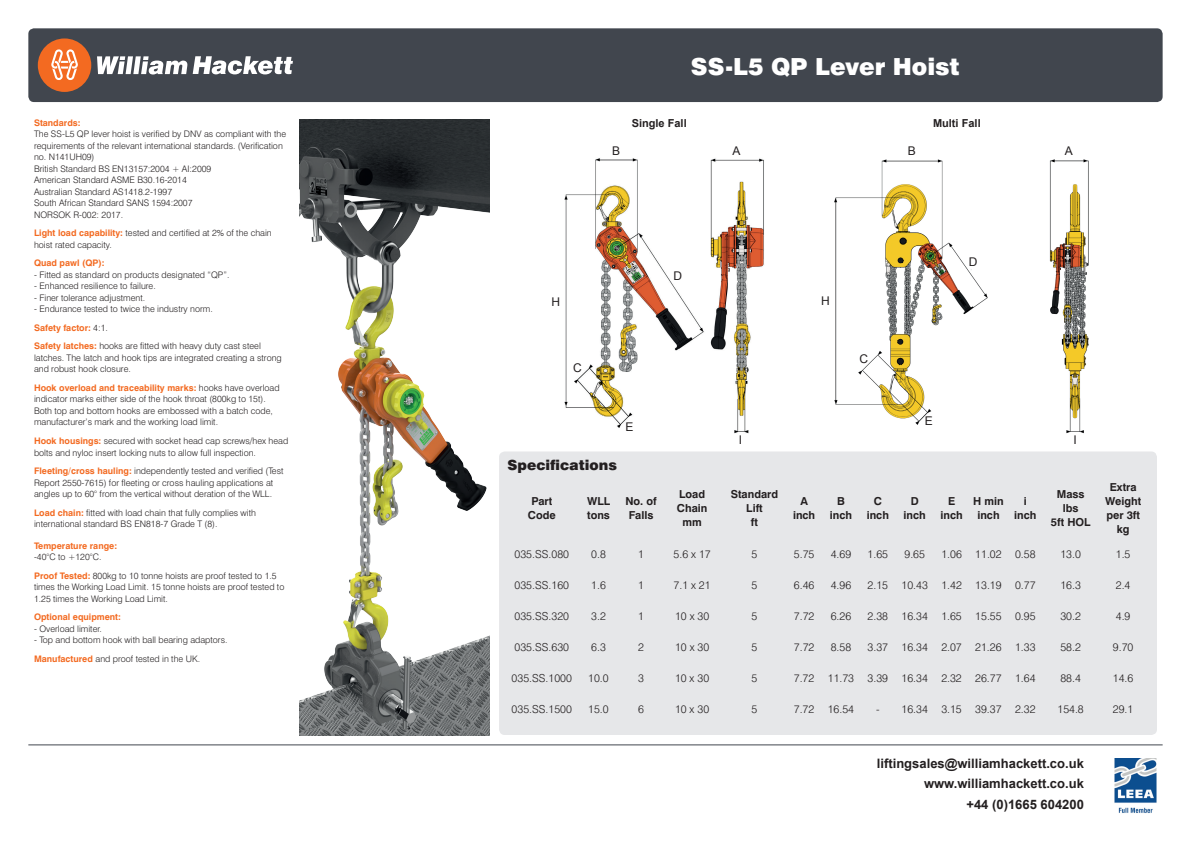
<style>
.page{position:relative;width:1191px;height:842px;background:#fff}
.page>*{position:absolute;margin:0;border:0;box-sizing:border-box;transform-origin:0 0}
.t1{font:900 23.5px "Swiss 721 BT";letter-spacing:-.005em;color:#fff}
.t2{font:900 14px "Swiss 721 BT";color:#231f20}
.t3{font:700 13px/20.6px "Arial";color:#231f20;text-align:right}
.t4{font:12px "Arial";color:#231f20}
.t5{font:300 11px "Swiss 721 BT";color:#231f20}
.t6{font:700 11px/14px "Swiss 721 BT";color:#231f20;text-align:center}
.t7{font:700 11px "Arial";color:#231f20}
.t8{font:300 9px/11.5px "Swiss 721 BT";color:#231f20}
.t9{font:700 9px "Swiss 721 BT";color:#f36a21}
.s1{font-weight:700;color:#f36a21}
</style>
<div class="page">
<div style="left:28px;top:28px;width:1134px;height:74px;background:#41464e;border-radius:6px"></div>
<hr style="left:28px;top:744px;width:1134px;height:1px;background:#41464e">
<img style="left:1114px;top:759px;width:43px;height:54px">
<div style="left:38px;top:38px;width:53px;height:54px;background:#f36a21;border-radius:50%"></div>
<svg style="left:193px;top:56px;width:100px;height:18px"></svg>
<svg style="left:97px;top:56px;width:90px;height:19px"></svg>
<svg style="left:51px;top:49px;width:27px;height:31px"></svg>
<img style="left:299px;top:119px;width:190px;height:616px">
<div style="left:499px;top:451px;width:658px;height:284px;background:#e6e7e9;border-radius:6px"></div>
<img style="left:834px;top:159px;width:255px;height:275px">
<img style="left:564px;top:158px;width:200px;height:276px">
<p class="t9" style="left:34px;top:117px;width:48px">Standards:</p>
<p class="t8" style="left:34px;top:128px;width:254px">The SS-L5 QP lever hoist is verified by DNV as compliant with the requirements of the relevant international standards. (Verification no. N141UH09)<br>British Standard BS EN13157:2004 + AI:2009<br>American Standard ASME B30.16-2014<br>Australian Standard AS1418.2-1997<br>South African Standard SANS 1594:2007<br>NORSOK R-002: 2017.</p>
<p class="t8" style="left:34px;top:227px;width:239px"><span class="s1">Light load capability:</span> tested and certified at 2% of the chain hoist rated capacity.</p>
<p class="t9" style="left:34px;top:258px;width:72px">Quad pawl (QP):</p>
<p class="t8" style="left:34px;top:269px;width:197px">- Fitted as standard on products designated “QP”.</p>
<p class="t8" style="left:34px;top:280px;width:123px">- Enhanced resilience to failure.</p>
<p class="t8" style="left:34px;top:292px;width:113px">- Finer tolerance adjustment.</p>
<p class="t8" style="left:34px;top:300px;width:228px;line-height:18.5px">- Endurance tested to twice the industry norm.<br><span class="s1">Safety factor:</span> 4:1.<br><span class="s1">Safety latches:</span> hooks are fitted with heavy duty cast steel</p>
<p class="t8" style="left:34px;top:352px;width:249px">latches. The latch and hook tips are integrated creating a strong and robust hook closure.</p>
<p class="t8" style="left:34px;top:382px;width:247px"><span class="s1">Hook overload and traceability marks:</span> hooks have overload indicator marks either side of the hook throat (800kg to 15t).<br>Both top and bottom hooks are embossed with a batch code, manufacturer’s mark and the working load limit.</p>
<p class="t8" style="left:34px;top:435px;width:256px"><span class="s1">Hook housings:</span> secured with socket head cap screws/hex head bolts and nyloc insert locking nuts to allow full inspection.</p>
<p class="t8" style="left:34px;top:465px;width:251px"><span class="s1">Fleeting/cross hauling:</span> independently tested and verified (Test<br>Report 2550-7615) for fleeting or cross hauling applications at angles up to 60° from the vertical without deration of the WLL.</p>
<p class="t8" style="left:34px;top:506px;width:223px"><span class="s1">Load chain:</span> fitted with load chain that fully complies with international standard BS EN818-7 Grade T (8).</p>
<p class="t9" style="left:34px;top:540px;width:85px">Temperature range:</p>
<p class="t8" style="left:34px;top:547px;width:244px;line-height:18.5px">-40°C to +120°C.<br><span class="s1">Proof Tested:</span> 800kg to 10 tonne hoists are proof tested to 1.5</p>
<p class="t8" style="left:34px;top:581px;width:252px">times the Working Load Limit. 15 tonne hoists are proof tested to<br>1.25 times the Working Load Limit.</p>
<p class="t9" style="left:34px;top:611px;width:88px">Optional equipment:</p>
<p class="t8" style="left:34px;top:622px;width:69px">- Overload limiter.</p>
<p class="t8" style="left:34px;top:630px;width:195px;line-height:18.5px">- Top and bottom hook with ball bearing adaptors.<br><span class="s1">Manufactured</span> and proof tested in the UK.</p>
<h1 class="t1" style="left:691px;top:52px;width:270px">SS-L5 QP Lever Hoist</h1>
<p class="t7" style="left:631px;top:116px;width:57px">Single Fall</p>
<p class="t7" style="left:933px;top:116px;width:49px">Multi Fall</p>
<h3 class="t4" style="left:612px;top:143px;width:10px">B</h3>
<h3 class="t4" style="left:732px;top:143px;width:10px">A</h3>
<h3 class="t4" style="left:908px;top:143px;width:10px">B</h3>
<h3 class="t4" style="left:1065px;top:143px;width:10px">A</h3>
<h3 class="t4" style="left:551px;top:293px;width:10px">H</h3>
<h3 class="t4" style="left:573px;top:360px;width:10px">C</h3>
<h3 class="t4" style="left:673px;top:268px;width:10px">D</h3>
<h3 class="t4" style="left:625px;top:419px;width:10px">E</h3>
<h3 class="t4" style="left:821px;top:293px;width:10px">H</h3>
<h3 class="t4" style="left:859px;top:351px;width:10px">C</h3>
<h3 class="t4" style="left:969px;top:254px;width:10px">D</h3>
<h3 class="t4" style="left:925px;top:413px;width:10px">E</h3>
<h3 class="t4" style="left:739px;top:432px;width:5px">I</h3>
<h3 class="t4" style="left:1073px;top:432px;width:5px">I</h3>
<h2 class="t2" style="left:507px;top:457px;width:111px">Specifications</h2>
<p class="t6" style="left:528px;top:494px;width:29px">Part<br>Code</p>
<p class="t6" style="left:587px;top:494px;width:25px;text-align:left">WLL tons</p>
<p class="t6" style="left:625px;top:494px;width:33px">No. of<br>Falls</p>
<p class="t6" style="left:677px;top:487px;width:32px">Load<br>Chain mm</p>
<p class="t6" style="left:730px;top:487px;width:49px">Standard<br>Lift<br>ft</p>
<p class="t6" style="left:793px;top:494px;width:24px">A inch</p>
<p class="t6" style="left:830px;top:494px;width:24px">B inch</p>
<p class="t6" style="left:866px;top:494px;width:24px">C inch</p>
<p class="t6" style="left:903px;top:494px;width:24px">D inch</p>
<p class="t6" style="left:940px;top:494px;width:24px">E inch</p>
<p class="t6" style="left:973px;top:494px;width:32px">H min inch</p>
<p class="t6" style="left:1014px;top:494px;width:24px">i inch</p>
<p class="t6" style="left:1051px;top:487px;width:41px">Mass lbs<br>5ft HOL</p>
<p class="t6" style="left:1105px;top:480px;width:38px">Extra<br>Weight per 3ft kg</p>
<p class="t5" style="left:514px;top:547px;width:56px">035.SS.080</p>
<p class="t5" style="left:591px;top:547px;width:16px">0.8</p>
<p class="t5" style="left:638px;top:547px;width:7px">1</p>
<p class="t5" style="left:673px;top:547px;width:39px">5.6 x 17</p>
<p class="t5" style="left:751px;top:547px;width:7px">5</p>
<p class="t5" style="left:794px;top:547px;width:22px">5.75</p>
<p class="t5" style="left:830px;top:547px;width:22px">4.69</p>
<p class="t5" style="left:867px;top:547px;width:22px">1.65</p>
<p class="t5" style="left:904px;top:547px;width:22px">9.65</p>
<p class="t5" style="left:941px;top:547px;width:96px">1.06 11.02 0.58</p>
<p class="t5" style="left:1060px;top:547px;width:22px">13.0</p>
<p class="t5" style="left:1115px;top:547px;width:16px">1.5</p>
<p class="t5" style="left:514px;top:578px;width:56px">035.SS.160</p>
<p class="t5" style="left:591px;top:578px;width:16px">1.6</p>
<p class="t5" style="left:638px;top:578px;width:7px">1</p>
<p class="t5" style="left:673px;top:578px;width:39px">7.1 x 21</p>
<p class="t5" style="left:751px;top:578px;width:7px">5</p>
<p class="t5" style="left:794px;top:578px;width:22px">6.46</p>
<p class="t5" style="left:830px;top:578px;width:22px">4.96</p>
<p class="t5" style="left:867px;top:578px;width:169px">2.15 10.43 1.42 13.19 0.77</p>
<p class="t5" style="left:1060px;top:578px;width:22px">16.3</p>
<p class="t5" style="left:1115px;top:578px;width:16px">2.4</p>
<p class="t5" style="left:514px;top:609px;width:56px">035.SS.320</p>
<p class="t5" style="left:591px;top:609px;width:16px">3.2</p>
<p class="t5" style="left:638px;top:609px;width:7px">1</p>
<p class="t5" style="left:675px;top:609px;width:36px">10 x 30</p>
<p class="t5" style="left:751px;top:609px;width:7px">5</p>
<p class="t5" style="left:794px;top:609px;width:22px">7.72</p>
<p class="t5" style="left:830px;top:609px;width:22px">6.26</p>
<p class="t5" style="left:867px;top:609px;width:169px">2.38 16.34 1.65 15.55 0.95</p>
<p class="t5" style="left:1060px;top:609px;width:22px">30.2</p>
<p class="t5" style="left:1115px;top:609px;width:16px">4.9</p>
<p class="t5" style="left:514px;top:640px;width:56px">035.SS.630</p>
<p class="t5" style="left:591px;top:640px;width:16px">6.3</p>
<p class="t5" style="left:638px;top:640px;width:7px">2</p>
<p class="t5" style="left:675px;top:640px;width:36px">10 x 30</p>
<p class="t5" style="left:751px;top:640px;width:7px">5</p>
<p class="t5" style="left:794px;top:640px;width:22px">7.72</p>
<p class="t5" style="left:830px;top:640px;width:22px">8.58</p>
<p class="t5" style="left:867px;top:640px;width:169px">3.37 16.34 2.07 21.26 1.33</p>
<p class="t5" style="left:1060px;top:640px;width:22px">58.2</p>
<p class="t5" style="left:1112px;top:640px;width:22px">9.70</p>
<p class="t5" style="left:511px;top:672px;width:62px">035.SS.1000</p>
<p class="t5" style="left:588px;top:672px;width:22px">10.0</p>
<p class="t5" style="left:638px;top:672px;width:7px">3</p>
<p class="t5" style="left:675px;top:672px;width:36px">10 x 30</p>
<p class="t5" style="left:751px;top:672px;width:7px">5</p>
<p class="t5" style="left:794px;top:672px;width:243px">7.72 11.73 3.39 16.34 2.32 26.77 1.64</p>
<p class="t5" style="left:1060px;top:672px;width:22px">88.4</p>
<p class="t5" style="left:1112px;top:672px;width:22px">14.6</p>
<p class="t5" style="left:511px;top:703px;width:62px">035.SS.1500</p>
<p class="t5" style="left:588px;top:703px;width:22px">15.0</p>
<p class="t5" style="left:638px;top:703px;width:7px">6</p>
<p class="t5" style="left:675px;top:703px;width:36px">10 x 30</p>
<p class="t5" style="left:751px;top:703px;width:7px">5</p>
<p class="t5" style="left:794px;top:703px;width:62px">7.72 16.54</p>
<p class="t5" style="left:876px;top:703px;width:161px">- 16.34 3.15 39.37 2.32</p>
<p class="t5" style="left:1057px;top:703px;width:28px">154.8</p>
<p class="t5" style="left:1112px;top:703px;width:22px">29.1</p>
<h3 class="t3" style="left:877px;top:753px;width:209px">liftingsales@williamhackett.co.uk www.williamhackett.co.uk<br>+44 (0)1665 604200</h3>
</div>
